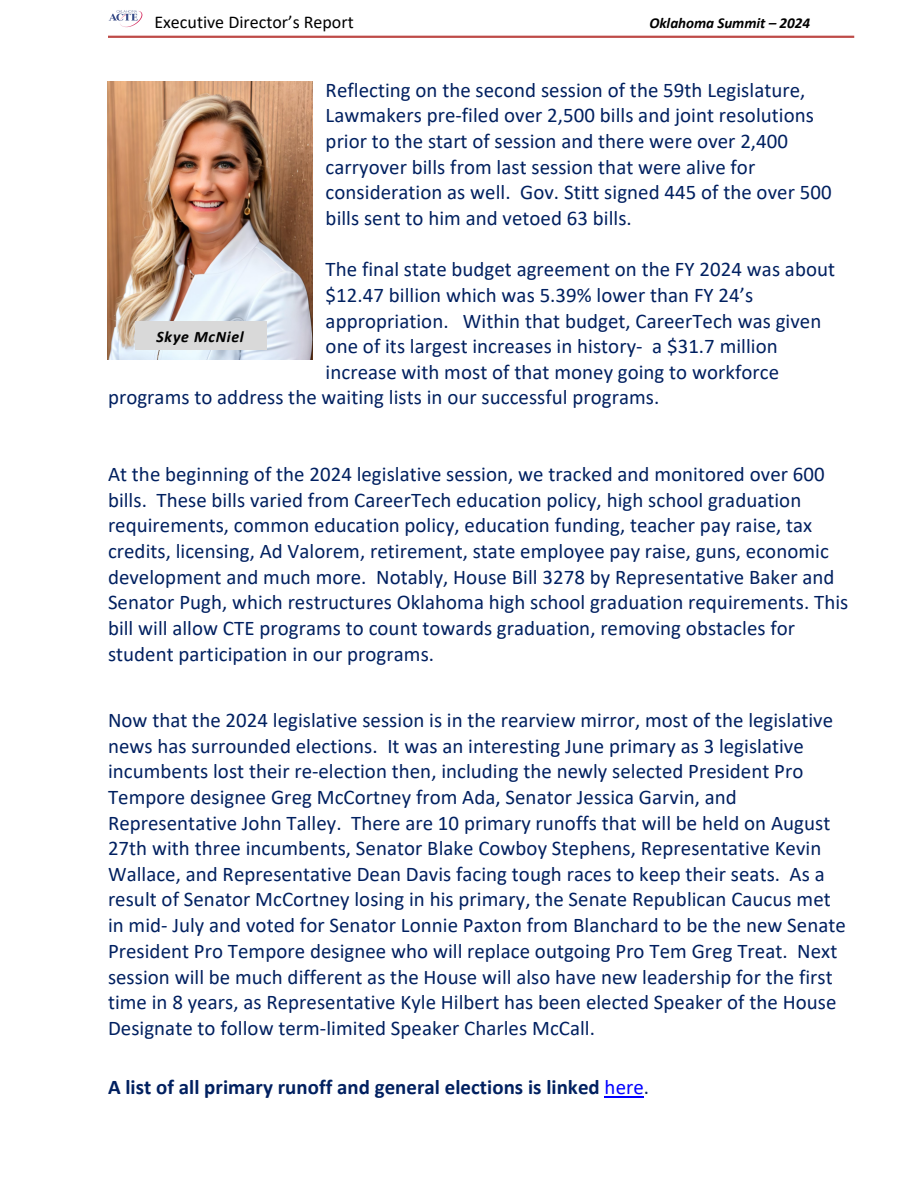
<style>
.page{position:relative;width:918px;height:1188px;background:#fff}
.page>*{position:absolute;margin:0;border:0;box-sizing:border-box;transform-origin:0 0}
.t1{font:20.85px/25.7px "Calibri";color:#002060}
.t2{font:700 20.85px "Calibri";color:#002060}
.t3{font:18px "Calibri";color:#000}
.t4{font:italic 700 15.9px "Calibri";letter-spacing:.04em;color:#000}
.t5{font:italic 700 15.15px "Calibri";letter-spacing:-.005em;color:#000}
.s1{font-weight:400;color:#00f}
.s2{font-weight:400}
</style>
<div class="page">
<img style="left:108px;top:10px;width:34px;height:18px">
<hr style="left:108px;top:36px;width:746px;height:2px;background:#be4b48">
<hr style="left:605px;top:1096px;width:39px;height:2px;background:#00f">
<img style="left:108px;top:81px;width:204px;height:278px">
<div style="left:135px;top:321px;width:131px;height:29px;background:#d9d9d9"></div>
<img style="left:156px;top:331px;width:79px;height:13px">
<img style="left:235px;top:331px;width:10px;height:12px">
<p class="t3" style="left:154px;top:11px;width:201px">Executive Director’s Report</p>
<p class="t5" style="left:649px;top:14px;width:162px">Oklahoma Summit – 2024</p>
<p class="t1" style="left:326px;top:77px;width:507px">Reflecting on the second session of the 59th Legislature, Lawmakers pre-filed over 2,500 bills and joint resolutions prior to the start of session and there were over 2,400 carryover bills from last session that were alive for consideration as well. Gov. Stitt signed 445 of the over 500 bills sent to him and vetoed 63 bills.</p>
<p class="t1" style="left:326px;top:256px;width:511px">The final state budget agreement on the FY 2024 was about</p>
<p class="t1" style="left:326px;top:282px;width:429px">$12.47 billion which was 5.39% lower than FY 24’s</p>
<p class="t1" style="left:326px;top:308px;width:497px">appropriation. Within that budget, CareerTech was given</p>
<p class="t1" style="left:326px;top:333px;width:454px">one of its largest increases in history- a $31.7 million</p>
<p class="t1" style="left:326px;top:359px;width:455px">increase with most of that money going to workforce</p>
<p class="t1" style="left:108px;top:384px;width:553px">programs to address the waiting lists in our successful programs.</p>
<p class="t4" style="left:157px;top:327px;width:89px">Skye McNiel</p>
<p class="t1" style="left:108px;top:461px;width:742px">At the beginning of the 2024 legislative session, we tracked and monitored over 600 bills. These bills varied from CareerTech education policy, high school graduation requirements, common education policy, education funding, teacher pay raise, tax credits, licensing, Ad Valorem, retirement, state employee pay raise, guns, economic development and much more. Notably, House Bill 3278 by Representative Baker and Senator Pugh, which restructures Oklahoma high school graduation requirements. This bill will allow CTE programs to count towards graduation, removing obstacles for student participation in our programs.</p>
<p class="t1" style="left:108px;top:707px;width:739px">Now that the 2024 legislative session is in the rearview mirror, most of the legislative news has surrounded elections. It was an interesting June primary as 3 legislative incumbents lost their re-election then, including the newly selected President Pro Tempore designee Greg McCortney from Ada, Senator Jessica Garvin, and Representative John Talley. There are 10 primary runoffs that will be held on August 27th with three incumbents, Senator Blake Cowboy Stephens, Representative Kevin Wallace, and Representative Dean Davis facing tough races to keep their seats. As a result of Senator McCortney losing in his primary, the Senate Republican Caucus met in mid- July and voted for Senator Lonnie Paxton from Blanchard to be the new Senate President Pro Tempore designee who will replace outgoing Pro Tem Greg Treat. Next session will be much different as the House will also have new leadership for the first time in 8 years, as Representative Kyle Hilbert has been elected Speaker of the House Designate to follow term-limited Speaker Charles McCall.</p>
<p class="t2" style="left:108px;top:1074px;width:543px">A list of all primary runoff and general elections is linked <span class="s1">here</span><span class="s2">.</span></p>
</div>
